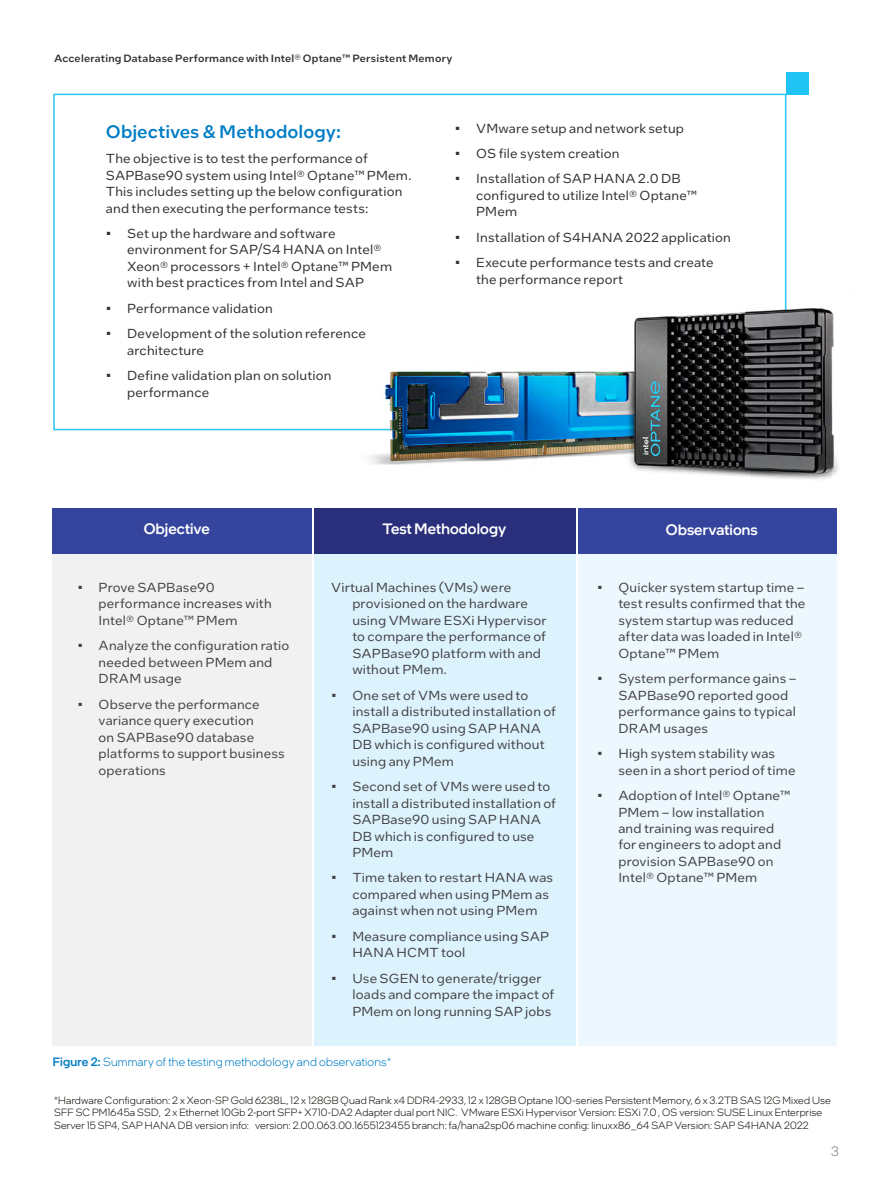
<style>
.page{position:relative;width:891px;height:1188px;background:#fff}
.page>*{position:absolute;margin:0;border:0;box-sizing:border-box;transform-origin:0 0}
.t1{font:500 18px "Intel One Text";color:#007dc5}
.t2{font:500 15px "Intel One Display";letter-spacing:.01em;color:#fff}
.t3{font:300 13.5px "Intel One Display";color:#838282}
.t4{font:13.05px/16.5px "Intel One Text";letter-spacing:.015em;color:#414042}
.t5{font:13.05px/16.5px "Intel One Text";letter-spacing:.015em;color:#2e2f2f}
.t6{font:300 12px "Intel One Display";letter-spacing:.015em;color:#007dc5}
.t7{font:300 10.5px/12.6px "Intel One Display";letter-spacing:.02em;color:#11140b}
.t8{font:500 10.5px "Intel One Text";letter-spacing:.02em;color:#2e2f2f}
.s1{font-weight:500}
</style>
<div class="page">
<div style="left:53px;top:509px;width:259px;height:45px;background:#35449c"></div>
<div style="left:53px;top:554px;width:259px;height:491px;background:#f1f1f2"></div>
<div style="left:314px;top:509px;width:262px;height:45px;background:#2a2f7c"></div>
<div style="left:314px;top:554px;width:262px;height:491px;background:#dcf2fd"></div>
<div style="left:578px;top:509px;width:259px;height:45px;background:#35449c"></div>
<div style="left:578px;top:554px;width:259px;height:491px;background:#ecf8fe"></div>
<img style="left:325px;top:290px;width:514px;height:190px">
<div style="left:786px;top:72px;width:23px;height:23px;background:#20c4f4"></div>
<p class="t8" style="left:54px;top:51px;width:400px">Accelerating Database Performance with Intel® Optane™ Persistent Memory</p>
<h1 class="t1" style="left:106px;top:119px;width:237px">Objectives &amp; Methodology:</h1>
<p class="t5" style="left:106px;top:150px;width:307px">The objective is to test the performance of SAPBase90 system using Intel® Optane™ PMem.<br>This includes setting up the below configuration and then executing the performance tests:</p>
<p class="t5" style="left:127px;top:225px;width:266px;text-indent:-21px">• Set up the hardware and software environment for SAP/S4 HANA on Intel® Xeon® processors + Intel® Optane™ PMem with best practices from Intel and SAP</p>
<p class="t5" style="left:106px;top:300px;width:168px">• Performance validation</p>
<p class="t5" style="left:127px;top:325px;width:240px;text-indent:-21px">• Development of the solution reference architecture</p>
<p class="t5" style="left:127px;top:367px;width:206px;text-indent:-21px">• Define validation plan on solution performance</p>
<p class="t5" style="left:455px;top:119px;width:231px">• VMware setup and network setup</p>
<p class="t5" style="left:455px;top:145px;width:166px">• OS file system creation</p>
<p class="t5" style="left:476px;top:170px;width:222px;text-indent:-21px">• Installation of SAP HANA 2.0 DB configured to utilize Intel® Optane™<br>PMem</p>
<p class="t5" style="left:455px;top:229px;width:278px">• Installation of S4HANA 2022 application</p>
<p class="t5" style="left:476px;top:254px;width:239px;text-indent:-21px">• Execute performance tests and create the performance report</p>
<p class="t2" style="left:144px;top:519px;width:67px">Objective</p>
<p class="t2" style="left:382px;top:520px;width:125px">Test Methodology</p>
<p class="t2" style="left:666px;top:521px;width:93px">Observations</p>
<p class="t4" style="left:352px;top:578px;width:196px;text-indent:-21px">Virtual Machines (VMs) were provisioned on the hardware using VMware ESXi Hypervisor to compare the performance of<br>SAPBase90 platform with and without PMem.</p>
<p class="t4" style="left:352px;top:686px;width:205px;text-indent:-21px">• One set of VMs were used to install a distributed installation of<br>SAPBase90 using SAP HANA<br>DB which is configured without using any PMem</p>
<p class="t4" style="left:352px;top:778px;width:205px;text-indent:-21px">• Second set of VMs were used to install a distributed installation of<br>SAPBase90 using SAP HANA<br>DB which is configured to use<br>PMem</p>
<p class="t4" style="left:352px;top:869px;width:202px;text-indent:-21px">• Time taken to restart HANA was compared when using PMem as against when not using PMem</p>
<p class="t4" style="left:352px;top:928px;width:198px;text-indent:-21px">• Measure compliance using SAP<br>HANA HCMT tool</p>
<p class="t4" style="left:352px;top:969px;width:204px;text-indent:-21px">• Use SGEN to generate/trigger loads and compare the impact of<br>PMem on long running SAP jobs</p>
<p class="t6" style="left:53px;top:1055px;width:340px"><span class="s1">Figure 2:</span> Summary of the testing methodology and observations*</p>
<p class="t7" style="left:54px;top:1093px;width:778px">*Hardware Configuration: 2 x Xeon-SP Gold 6238L, 12 x 128GB Quad Rank x4 DDR4-2933, 12 x 128GB Optane 100-series Persistent Memory, 6 x 3.2TB SAS 12G Mixed Use<br>SFF SC PM1645a SSD, 2 x Ethernet 10Gb 2-port SFP+ X710-DA2 Adapter dual port NIC. VMware ESXi Hypervisor Version: ESXi 7.0 , OS version: SUSE Linux Enterprise<br>Server 15 SP4, SAP HANA DB version info: version: 2.00.063.00.1655123455 branch: fa/hana2sp06 machine config: linuxx86_64 SAP Version: SAP S4HANA 2022</p>
<p class="t4" style="left:618px;top:579px;width:189px;text-indent:-21px">• Quicker system startup time – test results confirmed that the system startup was reduced after data was loaded in Intel®<br>Optane™ PMem</p>
<p class="t4" style="left:618px;top:670px;width:180px;text-indent:-21px">• System performance gains –<br>SAPBase90 reported good performance gains to typical<br>DRAM usages</p>
<p class="t4" style="left:618px;top:745px;width:179px;text-indent:-21px">• High system stability was seen in a short period of time</p>
<p class="t4" style="left:618px;top:787px;width:173px;text-indent:-21px">• Adoption of Intel® Optane™<br>PMem – low installation and training was required for engineers to adopt and provision SAPBase90 on<br>Intel® Optane™ PMem</p>
<p class="t4" style="left:99px;top:579px;width:175px;text-indent:-21px">• Prove SAPBase90 performance increases with<br>Intel® Optane™ PMem</p>
<p class="t4" style="left:99px;top:637px;width:192px;text-indent:-21px">• Analyze the configuration ratio needed between PMem and<br>DRAM usage</p>
<p class="t4" style="left:99px;top:695px;width:188px;text-indent:-21px">• Observe the performance variance query execution<br>on SAPBase90 database platforms to support business operations</p>
<p class="t3" style="left:831px;top:1143px;width:9px">3</p>
</div>
